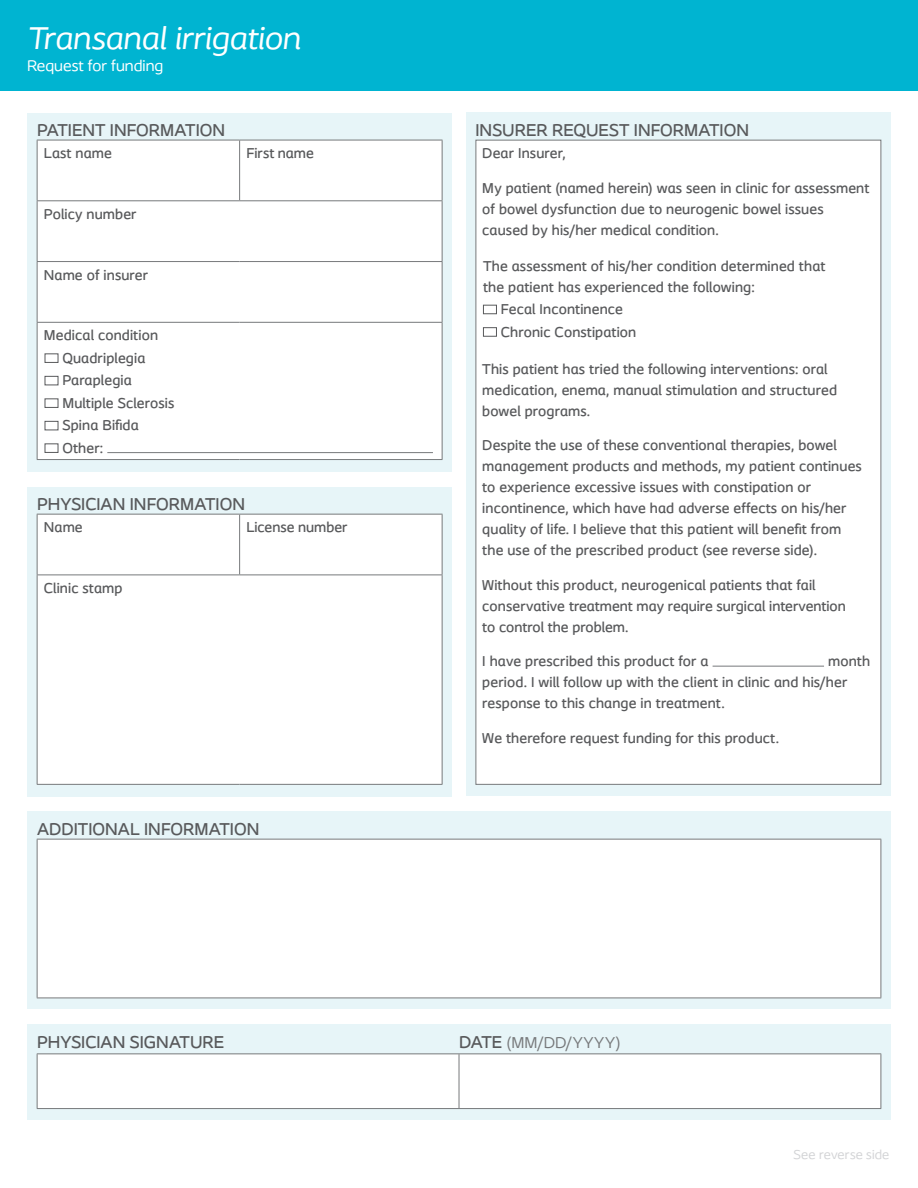
<style>
.page{position:relative;width:918px;height:1188px;background:#fff}
.page>*{position:absolute;margin:0;border:0;box-sizing:border-box;transform-origin:0 0}
.t1{font:italic 33px "Coloplast";letter-spacing:-.005em;color:#fff}
.t2{font:500 18px "Coloplast";color:#58595b}
.t3{font:16.5px "Coloplast";letter-spacing:.04em;color:#77797b}
.t4{font:16.2px "Coloplast";letter-spacing:.005em;color:#fff}
.t5{font:500 15px/21px "Coloplast";letter-spacing:.01em;color:#58595b}
.t6{font:13.5px "Coloplast";letter-spacing:.015em;color:#d3d4d6}
.s1{font-weight:500;font-size:18px;color:#58595b}
</style>
<div class="page">
<div style="left:0;top:0;width:918px;height:90px;background:#00b4d1"></div>
<div style="left:466px;top:113px;width:425px;height:683px;background:#e7f5f8"></div>
<div style="left:476px;top:140px;width:405px;height:645px;background:#fff;border:1px solid #77797b"></div>
<div style="left:27px;top:113px;width:425px;height:359px;background:#e7f5f8"></div>
<div style="left:38px;top:141px;width:404px;height:59px;background:#fff"></div>
<div style="left:38px;top:201px;width:404px;height:258px;background:#fff"></div>
<div style="left:37px;top:262px;width:405px;height:60px;background:#fff"></div>
<hr style="left:37px;top:140px;width:203px;height:1px;background:#77797b">
<hr style="left:37px;top:140px;width:1px;height:60px;background:#77797b">
<hr style="left:240px;top:140px;width:202px;height:1px;background:#77797b">
<hr style="left:239px;top:140px;width:1px;height:60px;background:#77797b">
<hr style="left:442px;top:140px;width:1px;height:60px;background:#77797b">
<hr style="left:37px;top:200px;width:203px;height:1px;background:#77797b">
<hr style="left:37px;top:201px;width:1px;height:60px;background:#77797b">
<hr style="left:240px;top:200px;width:202px;height:1px;background:#77797b">
<hr style="left:442px;top:201px;width:1px;height:60px;background:#77797b">
<hr style="left:37px;top:261px;width:203px;height:1px;background:#77797b">
<hr style="left:37px;top:262px;width:1px;height:60px;background:#77797b">
<hr style="left:240px;top:261px;width:202px;height:1px;background:#77797b">
<hr style="left:442px;top:262px;width:1px;height:60px;background:#77797b">
<hr style="left:37px;top:322px;width:203px;height:1px;background:#77797b">
<hr style="left:37px;top:323px;width:1px;height:136px;background:#77797b">
<hr style="left:240px;top:322px;width:202px;height:1px;background:#77797b">
<hr style="left:442px;top:323px;width:1px;height:136px;background:#77797b">
<hr style="left:37px;top:459px;width:203px;height:1px;background:#77797b">
<hr style="left:240px;top:459px;width:202px;height:1px;background:#77797b">
<div style="left:45px;top:353px;width:13px;height:10px;border:1px solid #58595b"></div>
<div style="left:45px;top:376px;width:13px;height:9px;border:1px solid #58595b"></div>
<div style="left:45px;top:398px;width:13px;height:10px;border:1px solid #58595b"></div>
<div style="left:45px;top:421px;width:13px;height:9px;border:1px solid #58595b"></div>
<div style="left:45px;top:443px;width:13px;height:10px;border:1px solid #58595b"></div>
<hr style="left:107px;top:452px;width:326px;height:1px;background:#77797b">
<div style="left:483px;top:305px;width:14px;height:9px;border:1px solid #58595b"></div>
<div style="left:483px;top:327px;width:14px;height:10px;border:1px solid #58595b"></div>
<hr style="left:713px;top:666px;width:111px;height:1px;background:#77797b">
<div style="left:27px;top:487px;width:425px;height:309px;background:#e7f5f8"></div>
<div style="left:27px;top:812px;width:864px;height:197px;background:#e7f5f8"></div>
<div style="left:27px;top:1025px;width:864px;height:95px;background:#e7f5f8"></div>
<div style="left:38px;top:515px;width:404px;height:269px;background:#fff"></div>
<hr style="left:37px;top:514px;width:203px;height:1px;background:#77797b">
<hr style="left:37px;top:515px;width:1px;height:60px;background:#77797b">
<hr style="left:240px;top:514px;width:202px;height:1px;background:#77797b">
<hr style="left:239px;top:515px;width:1px;height:60px;background:#77797b">
<hr style="left:442px;top:515px;width:1px;height:60px;background:#77797b">
<hr style="left:37px;top:575px;width:203px;height:1px;background:#77797b">
<hr style="left:37px;top:575px;width:1px;height:209px;background:#77797b">
<hr style="left:240px;top:575px;width:202px;height:1px;background:#77797b">
<hr style="left:442px;top:575px;width:1px;height:209px;background:#77797b">
<hr style="left:37px;top:784px;width:203px;height:1px;background:#77797b">
<hr style="left:240px;top:784px;width:202px;height:1px;background:#77797b">
<div style="left:37px;top:839px;width:844px;height:159px;background:#fff"></div>
<hr style="left:881px;top:840px;width:1px;height:158px;background:#77797b">
<hr style="left:37px;top:839px;width:844px;height:1px;background:#77797b">
<hr style="left:37px;top:840px;width:1px;height:158px;background:#77797b">
<hr style="left:37px;top:998px;width:844px;height:1px;background:#77797b">
<div style="left:38px;top:1054px;width:843px;height:54px;background:#fff"></div>
<hr style="left:459px;top:1054px;width:1px;height:54px;background:#77797b">
<hr style="left:881px;top:1054px;width:1px;height:54px;background:#77797b">
<hr style="left:37px;top:1053px;width:422px;height:1px;background:#77797b">
<hr style="left:37px;top:1054px;width:1px;height:54px;background:#77797b">
<hr style="left:459px;top:1053px;width:422px;height:1px;background:#77797b">
<hr style="left:37px;top:1108px;width:422px;height:1px;background:#77797b">
<hr style="left:459px;top:1108px;width:422px;height:1px;background:#77797b">
<h1 class="t1" style="left:27px;top:19px;width:275px">Transanal irrigation</h1>
<p class="t4" style="left:27px;top:56px;width:138px">Request for funding</p>
<p class="t2" style="left:37px;top:119px;width:190px">PATIENT INFORMATION</p>
<p class="t5" style="left:44px;top:142px;width:70px">Last name</p>
<p class="t5" style="left:246px;top:142px;width:69px">First name</p>
<p class="t5" style="left:44px;top:203px;width:94px">Policy number</p>
<p class="t5" style="left:44px;top:264px;width:106px">Name of insurer</p>
<p class="t5" style="left:62px;top:324px;width:113px;line-height:22.5px;text-indent:-19px">Medical condition<br>Quadriplegia<br>Paraplegia<br>Multiple Sclerosis<br>Spina Bifida<br>Other:</p>
<p class="t2" style="left:37px;top:493px;width:209px">PHYSICIAN INFORMATION</p>
<p class="t5" style="left:44px;top:517px;width:40px">Name</p>
<p class="t5" style="left:246px;top:517px;width:103px">License number</p>
<p class="t5" style="left:44px;top:577px;width:80px">Clinic stamp</p>
<p class="t2" style="left:37px;top:818px;width:224px">ADDITIONAL INFORMATION</p>
<p class="t2" style="left:476px;top:119px;width:275px">INSURER REQUEST INFORMATION</p>
<p class="t5" style="left:482px;top:143px;width:85px">Dear Insurer,</p>
<p class="t5" style="left:482px;top:177px;width:389px">My patient (named herein) was seen in clinic for assessment of bowel dysfunction due to neurogenic bowel issues caused by his/her medical condition.</p>
<p class="t5" style="left:483px;top:255px;width:344px">The assessment of his/her condition determined that the patient has experienced the following:</p>
<p class="t5" style="left:501px;top:298px;width:137px;line-height:22.5px">Fecal Incontinence<br>Chronic Constipation</p>
<p class="t5" style="left:482px;top:358px;width:356px">This patient has tried the following interventions: oral medication, enema, manual stimulation and structured bowel programs.</p>
<p class="t5" style="left:482px;top:435px;width:381px">Despite the use of these conventional therapies, bowel management products and methods, my patient continues to experience excessive issues with constipation or incontinence, which have had adverse effects on his/her quality of life. I believe that this patient will benefit from the use of the prescribed product (see reverse side).</p>
<p class="t5" style="left:482px;top:574px;width:365px">Without this product, neurogenical patients that fail conservative treatment may require surgical intervention to control the problem.</p>
<p class="t5" style="left:482px;top:651px;width:228px">I have prescribed this product for a</p>
<p class="t5" style="left:482px;top:651px;width:389px;text-indent:346px">month period. I will follow up with the client in clinic and his/her response to this change in treatment.</p>
<p class="t5" style="left:482px;top:727px;width:298px">We therefore request funding for this product.</p>
<p class="t2" style="left:37px;top:1031px;width:189px">PHYSICIAN SIGNATURE</p>
<p class="t3" style="left:459px;top:1033px;width:163px"><span class="s1">DATE</span> (MM/DD/YYYY)</p>
<p class="t6" style="left:794px;top:1147px;width:97px">See reverse side</p>
</div>
